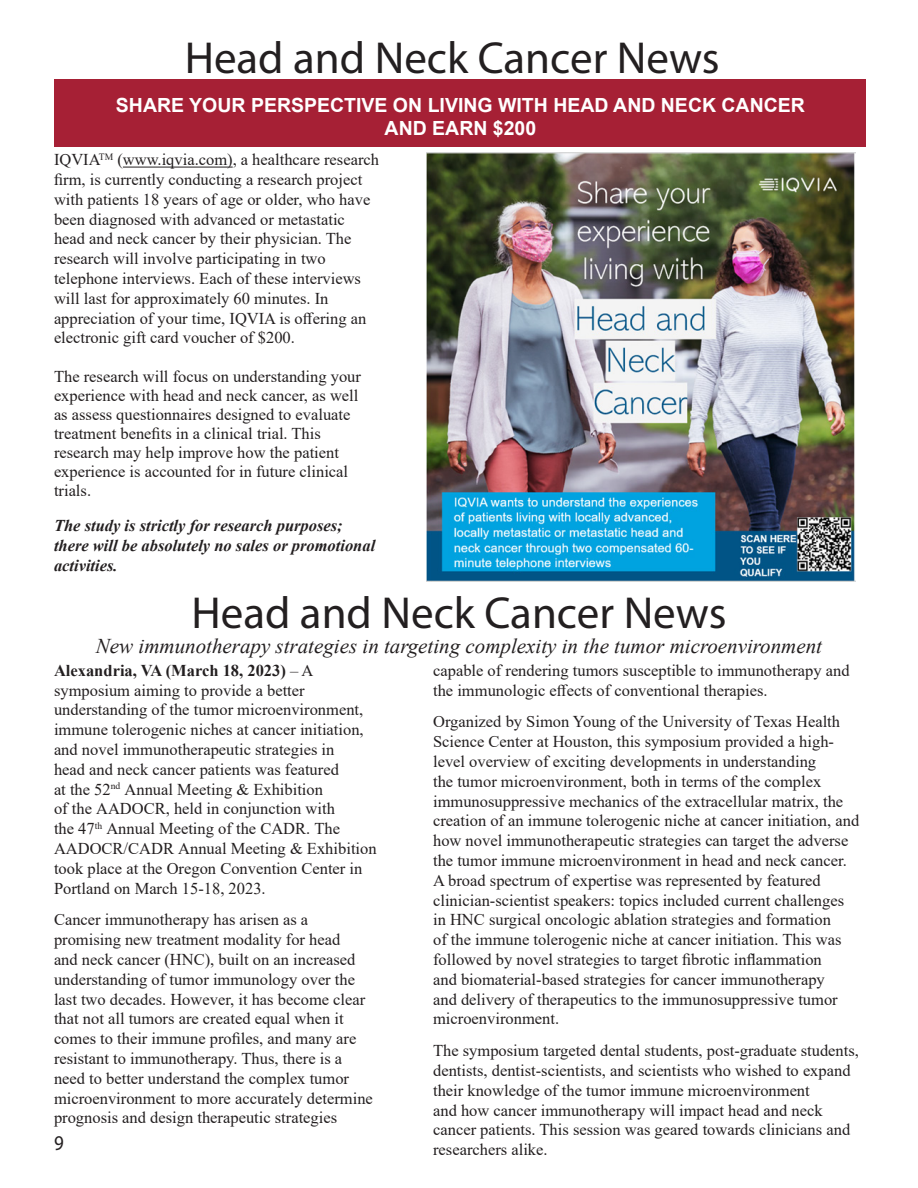
<style>
.page{position:relative;width:918px;height:1188px;background:#fff}
.page>*{position:absolute;margin:0;border:0;box-sizing:border-box;transform-origin:0 0}
.t1{font:45px "Myriad Pro";color:#231f20}
.t2{font:italic 21px "Times New Roman";color:#231f20}
.t3{font:21px "Myriad Pro";color:#231f20;scale:.9 1}
.t4{font:700 19.5px/23.4px "Arial";color:#fff;text-align:center}
.t5{font:16.5px/19.8px "Times New Roman";color:#231f20}
.t6{font:italic 700 16.5px/19.8px "Times New Roman";color:#231f20}
.s1{font-weight:700}
</style>
<div class="page">
<div style="left:54px;top:80px;width:811px;height:67px;background:#a62035"></div>
<hr style="left:123px;top:167px;width:110px;height:1px;background:#231f20">
<img style="left:426px;top:152px;width:430px;height:429px">
<p class="t1" style="left:185px;top:30px;width:536px">Head and Neck Cancer News</p>
<p class="t4" style="left:116px;top:94px;width:691px">SHARE YOUR PERSPECTIVE ON LIVING WITH HEAD AND NECK CANCER<br>AND EARN $200</p>
<p class="t5" style="left:54px;top:149px;width:327px">IQVIA<sup>TM</sup> (www.iqvia.com), a healthcare research firm, is currently conducting a research project with patients 18 years of age or older, who have been diagnosed with advanced or metastatic head and neck cancer by their physician. The research will involve participating in two telephone interviews. Each of these interviews will last for approximately 60 minutes. In appreciation of your time, IQVIA is offering an electronic gift card voucher of $200.</p>
<p class="t5" style="left:54px;top:367px;width:309px;line-height:18.9px">The research will focus on understanding your experience with head and neck cancer, as well as assess questionnaires designed to evaluate treatment benefits in a clinical trial. This research may help improve how the patient experience is accounted for in future clinical trials.</p>
<p class="t6" style="left:54px;top:515px;width:323px">The study is strictly for research purposes; there will be absolutely no sales or promotional activities.</p>
<p class="t1" style="left:192px;top:585px;width:536px">Head and Neck Cancer News</p>
<p class="t2" style="left:96px;top:631px;width:728px">New immunotherapy strategies in targeting complexity in the tumor microenvironment</p>
<p class="t5" style="left:54px;top:660px;width:324px"><span class="s1">Alexandria, VA (March 18, 2023)</span> – A symposium aiming to provide a better understanding of the tumor microenvironment, immune tolerogenic niches at cancer initiation, and novel immunotherapeutic strategies in<br>head and neck cancer patients was featured<br>at the 52<sup>nd</sup> Annual Meeting &amp; Exhibition<br>of the AADOCR, held in conjunction with<br>the 47<sup>th</sup> Annual Meeting of the CADR. The AADOCR/CADR Annual Meeting &amp; Exhibition took place at the Oregon Convention Center in Portland on March 15-18, 2023.</p>
<p class="t5" style="left:54px;top:910px;width:320px">Cancer immunotherapy has arisen as a promising new treatment modality for head<br>and neck cancer (HNC), built on an increased understanding of tumor immunology over the last two decades. However, it has become clear that not all tumors are created equal when it comes to their immune profiles, and many are resistant to immunotherapy. Thus, there is a need to better understand the complex tumor microenvironment to more accurately determine prognosis and design therapeutic strategies</p>
<p class="t5" style="left:433px;top:660px;width:418px">capable of rendering tumors susceptible to immunotherapy and the immunologic effects of conventional therapies.</p>
<p class="t5" style="left:433px;top:712px;width:428px">Organized by Simon Young of the University of Texas Health Science Center at Houston, this symposium provided a high&shy;level overview of exciting developments in understanding<br>the tumor microenvironment, both in terms of the complex immunosuppressive mechanics of the extracellular matrix, the creation of an immune tolerogenic niche at cancer initiation, and how novel immunotherapeutic strategies can target the adverse the tumor immune microenvironment in head and neck cancer.<br>A broad spectrum of expertise was represented by featured clinician-scientist speakers: topics included current challenges in HNC surgical oncologic ablation strategies and formation<br>of the immune tolerogenic niche at cancer initiation. This was followed by novel strategies to target fibrotic inflammation<br>and biomaterial-based strategies for cancer immunotherapy<br>and delivery of therapeutics to the immunosuppressive tumor microenvironment.</p>
<p class="t5" style="left:433px;top:1040px;width:427px">The symposium targeted dental students, post-graduate students, dentists, dentist-scientists, and scientists who wished to expand their knowledge of the tumor immune microenvironment<br>and how cancer immunotherapy will impact head and neck cancer patients. This session was geared towards clinicians and researchers alike.</p>
<p class="t3" style="left:54px;top:1130px;width:12px">9</p>
</div>
